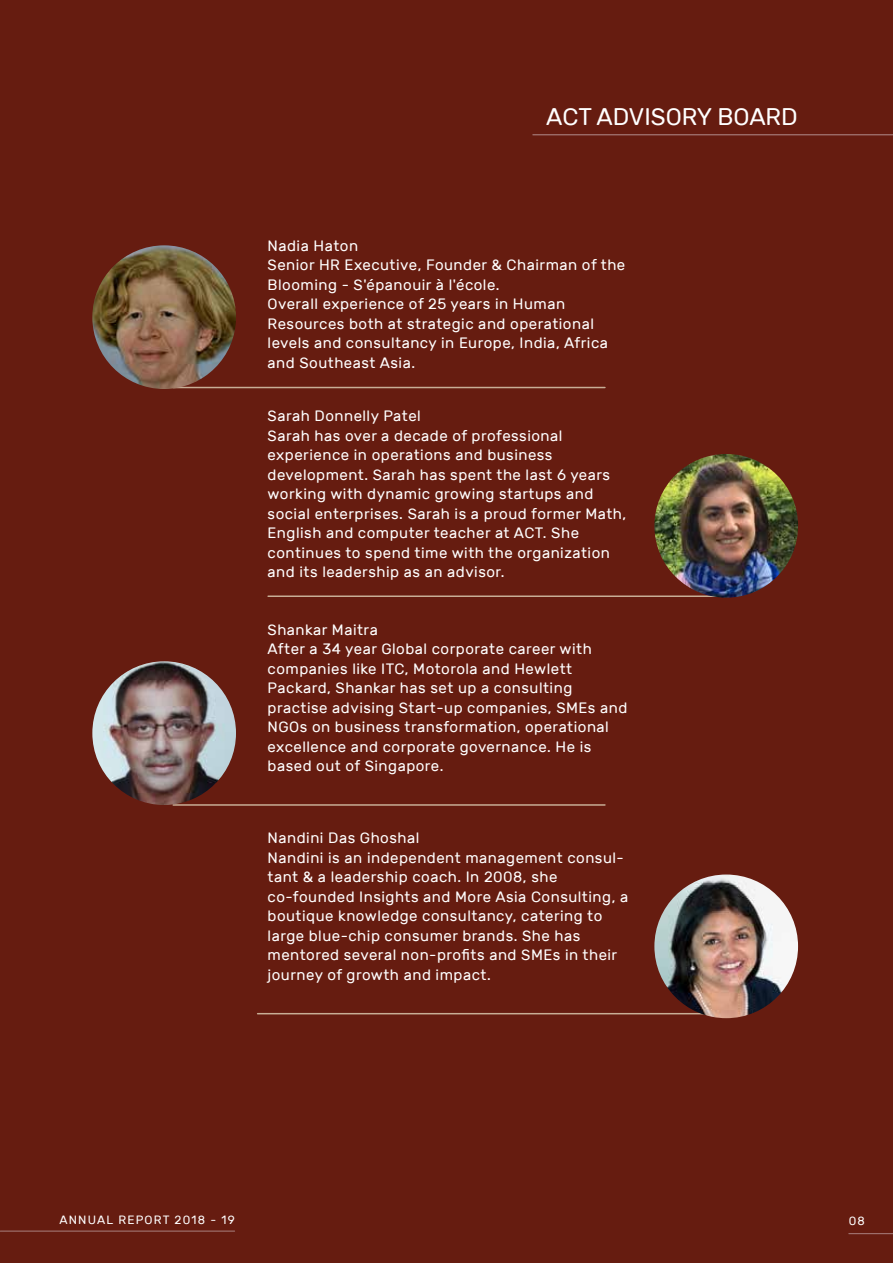
<style>
.page{position:relative;width:893px;height:1263px;background:#661c10}
.page>*{position:absolute;margin:0;border:0;box-sizing:border-box;transform-origin:0 0}
.t1{font:24px "Rubik";color:#fff}
.t2{font:15px/19.5px "Rubik";letter-spacing:.035em;color:#fff}
.t3{font:12px "Rubik";letter-spacing:.1em;color:#fff}
</style>
<div class="page">
<hr style="left:173px;top:387px;width:432px;height:1px;background:#c8ae96">
<hr style="left:173px;top:804px;width:432px;height:2px;background:#c8ae96">
<hr style="left:268px;top:595px;width:454px;height:2px;background:#c8ae96">
<hr style="left:258px;top:1013px;width:453px;height:1px;background:#c8ae96">
<hr style="left:0;top:1231px;width:235px;height:1px;background:#a9807f">
<hr style="left:849px;top:1233px;width:44px;height:1px;background:#a9807f">
<img style="left:92px;top:245px;width:144px;height:144px;border-radius:72px">
<img style="left:654px;top:454px;width:144px;height:144px;border-radius:72px">
<img style="left:92px;top:661px;width:144px;height:144px;border-radius:72px">
<img style="left:654px;top:874px;width:144px;height:144px;border-radius:72px">
<hr style="left:533px;top:134px;width:360px;height:1px;background:#a9807f">
<h1 class="t1" style="left:546px;top:104px;width:253px">ACT ADVISORY BOARD</h1>
<p class="t2" style="left:268px;top:236px;width:359px">Nadia Haton<br>Senior HR Executive, Founder &amp; Chairman of the Blooming - S'épanouir à l'école.<br>Overall experience of 25 years in Human Resources both at strategic and operational levels and consultancy in Europe, India, Africa and Southeast Asia.</p>
<p class="t2" style="left:268px;top:407px;width:360px">Sarah Donnelly Patel<br>Sarah has over a decade of professional experience in operations and business development. Sarah has spent the last 6 years working with dynamic growing startups and social enterprises. Sarah is a proud former Math, English and computer teacher at ACT. She continues to spend time with the organization and its leadership as an advisor.</p>
<p class="t2" style="left:268px;top:620px;width:361px">Shankar Maitra<br>After a 34 year Global corporate career with companies like ITC, Motorola and Hewlett Packard, Shankar has set up a consulting practise advising Start-up companies, SMEs and NGOs on business transformation, operational excellence and corporate governance. He is based out of Singapore.</p>
<p class="t2" style="left:268px;top:829px;width:362px">Nandini Das Ghoshal<br>Nandini is an independent management consul&shy;tant &amp; a leadership coach. In 2008, she co-founded Insights and More Asia Consulting, a boutique knowledge consultancy, catering to large blue-chip consumer brands. She has mentored several non-profits and SMEs in their journey of growth and impact.</p>
<p class="t3" style="left:59px;top:1213px;width:177px">ANNUAL REPORT 2018 - 19</p>
<p class="t3" style="left:849px;top:1214px;width:18px">08</p>
</div>
